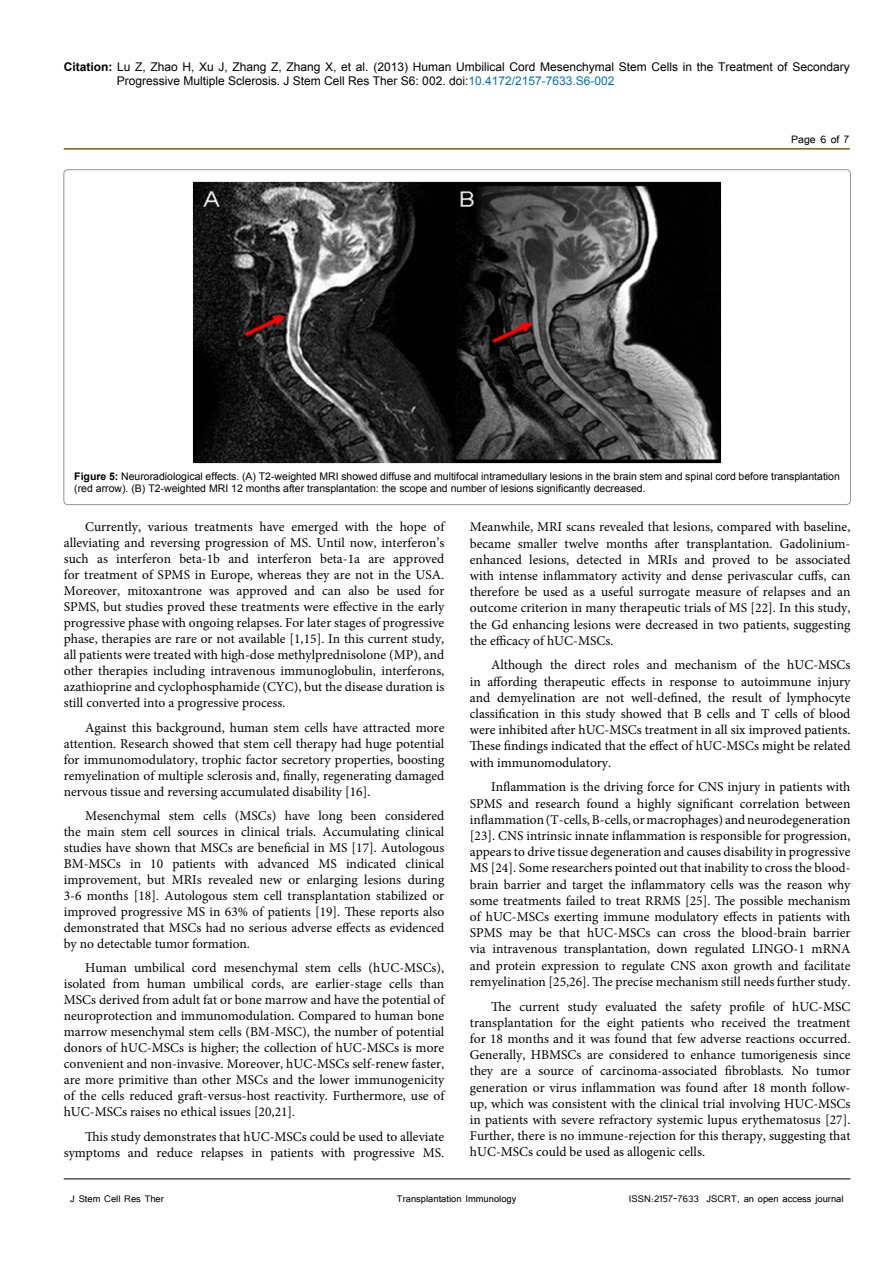
<style>
.page{position:relative;width:893px;height:1263px;background:#fff}
.page>*{position:absolute;margin:0;border:0;box-sizing:border-box;transform-origin:0 0}
.t1{font:13.5px/16.2px "Minion Pro";color:#000;text-align:justify}
.t2{font:13.5px "Tunga";color:#000}
.t3{font:12px/14.4px "Arial";color:#000}
.t4{font:12px "Tunga";color:#000}
.t5{font:10.5px/12.6px "Arial";color:#000}
.s1{font-weight:700}
.s2{color:#0072bc}
</style>
<div class="page">
<hr style="left:64px;top:148px;width:786px;height:2px;background:#7f5d00">
<hr style="left:64px;top:1179px;width:786px;height:1px;background:#000">
<img style="left:192px;top:182px;width:530px;height:282px">
<p class="t3" style="left:117px;top:60px;width:734px;text-indent:-53px"><span class="s1">Citation:</span> Lu Z, Zhao H, Xu J, Zhang Z, Zhang X, et al. (2013) Human Umbilical Cord Mesenchymal Stem Cells in the Treatment of Secondary<br>Progressive Multiple Sclerosis. J Stem Cell Res Ther S6: 002. doi:<span class="s2">10.4172/2157-7633.S6-002</span></p>
<p class="t2" style="left:791px;top:131px;width:59px">Page 6 of 7</p>
<p class="t5" style="left:74px;top:470px;width:767px"><span class="s1">Figure 5:</span> Neuroradiological effects. (A) T2-weighted MRI showed diffuse and multifocal intramedullary lesions in the brain stem and spinal cord before transplantation (red arrow). (B) T2-weighted MRI 12 months after transplantation: the scope and number of lesions significantly decreased.</p>
<p class="t1" style="left:64px;top:519px;width:382px;text-indent:21px">Currently, various treatments have emerged with the hope of alleviating and reversing progression of MS. Until now, interferon’s such as interferon beta-1b and interferon beta-1a are approved for treatment of SPMS in Europe, whereas they are not in the USA.<br>Moreover, mitoxantrone was approved and can also be used for SPMS, but studies proved these treatments were effective in the early progressive phase with ongoing relapses. For later stages of progressive phase, therapies are rare or not available [1,15]. In this current study, all patients were treated with high-dose methylprednisolone (MP), and other therapies including intravenous immunoglobulin, interferons, azathioprine and cyclophosphamide (CYC), but the disease duration is still converted into a progressive process.</p>
<p class="t1" style="left:64px;top:719px;width:382px;text-indent:21px">Against this background, human stem cells have attracted more attention. Research showed that stem cell therapy had huge potential for immunomodulatory, trophic factor secretory properties, boosting remyelination of multiple sclerosis and, finally, regenerating damaged nervous tissue and reversing accumulated disability [16].</p>
<p class="t1" style="left:64px;top:808px;width:382px;text-indent:21px">Mesenchymal stem cells (MSCs) have long been considered the main stem cell sources in clinical trials. Accumulating clinical studies have shown that MSCs are beneficial in MS [17]. Autologous BM-MSCs in 10 patients with advanced MS indicated clinical improvement, but MRIs revealed new or enlarging lesions during 3-6 months [18]. Autologous stem cell transplantation stabilized or improved progressive MS in 63% of patients [19]. These reports also demonstrated that MSCs had no serious adverse effects as evidenced by no detectable tumor formation.</p>
<p class="t1" style="left:64px;top:960px;width:382px;text-indent:21px">Human umbilical cord mesenchymal stem cells (hUC-MSCs), isolated from human umbilical cords, are earlier-stage cells than MSCs derived from adult fat or bone marrow and have the potential of neuroprotection and immunomodulation. Compared to human bone marrow mesenchymal stem cells (BM-MSC), the number of potential donors of hUC-MSCs is higher; the collection of hUC-MSCs is more convenient and non-invasive. Moreover, hUC-MSCs self-renew faster, are more primitive than other MSCs and the lower immunogenicity of the cells reduced graft-versus-host reactivity. Furthermore, use of hUC-MSCs raises no ethical issues [20,21].</p>
<p class="t1" style="left:64px;top:1128px;width:382px;text-align:right">This study demonstrates that hUC-MSCs could be used to alleviate symptoms and reduce relapses in patients with progressive MS.</p>
<p class="t1" style="left:470px;top:519px;width:382px">Meanwhile, MRI scans revealed that lesions, compared with baseline, became smaller twelve months after transplantation. Gadolinium&shy;enhanced lesions, detected in MRIs and proved to be associated with intense inflammatory activity and dense perivascular cuffs, can therefore be used as a useful surrogate measure of relapses and an outcome criterion in many therapeutic trials of MS [22]. In this study, the Gd enhancing lesions were decreased in two patients, suggesting the efficacy of hUC-MSCs.</p>
<p class="t1" style="left:470px;top:657px;width:382px;text-indent:21px">Although the direct roles and mechanism of the hUC-MSCs in affording therapeutic effects in response to autoimmune injury and demyelination are not well-defined, the result of lymphocyte classification in this study showed that B cells and T cells of blood were inhibited after hUC-MSCs treatment in all six improved patients.<br>These findings indicated that the effect of hUC-MSCs might be related with immunomodulatory.</p>
<p class="t1" style="left:470px;top:779px;width:382px;text-indent:21px">Inflammation is the driving force for CNS injury in patients with SPMS and research found a highly significant correlation between inflammation (T-cells, B-cells, or macrophages) and neurodegeneration [23]. CNS intrinsic innate inflammation is responsible for progression, appears to drive tissue degeneration and causes disability in progressive MS [24]. Some researchers pointed out that inability to cross the blood&shy;brain barrier and target the inflammatory cells was the reason why some treatments failed to treat RRMS [25]. The possible mechanism of hUC-MSCs exerting immune modulatory effects in patients with SPMS may be that hUC-MSCs can cross the blood-brain barrier via intravenous transplantation, down regulated LINGO-1 mRNA and protein expression to regulate CNS axon growth and facilitate remyelination [25,26]. The precise mechanism still needs further study.</p>
<p class="t1" style="left:470px;top:998px;width:382px;text-indent:21px">The current study evaluated the safety profile of hUC-MSC transplantation for the eight patients who received the treatment for 18 months and it was found that few adverse reactions occurred.<br>Generally, HBMSCs are considered to enhance tumorigenesis since they are a source of carcinoma-associated fibroblasts. No tumor generation or virus inflammation was found after 18 month follow&shy;up, which was consistent with the clinical trial involving HUC-MSCs in patients with severe refractory systemic lupus erythematosus [27].<br>Further, there is no immune-rejection for this therapy, suggesting that hUC-MSCs could be used as allogenic cells.</p>
<p class="t4" style="left:70px;top:1190px;width:95px">J Stem Cell Res Ther</p>
<p class="t4" style="left:397px;top:1190px;width:121px">Transplantation Immunology</p>
<p class="t4" style="left:629px;top:1190px;width:216px">ISSN:2157-7633 JSCRT, an open access journal</p>
</div>
